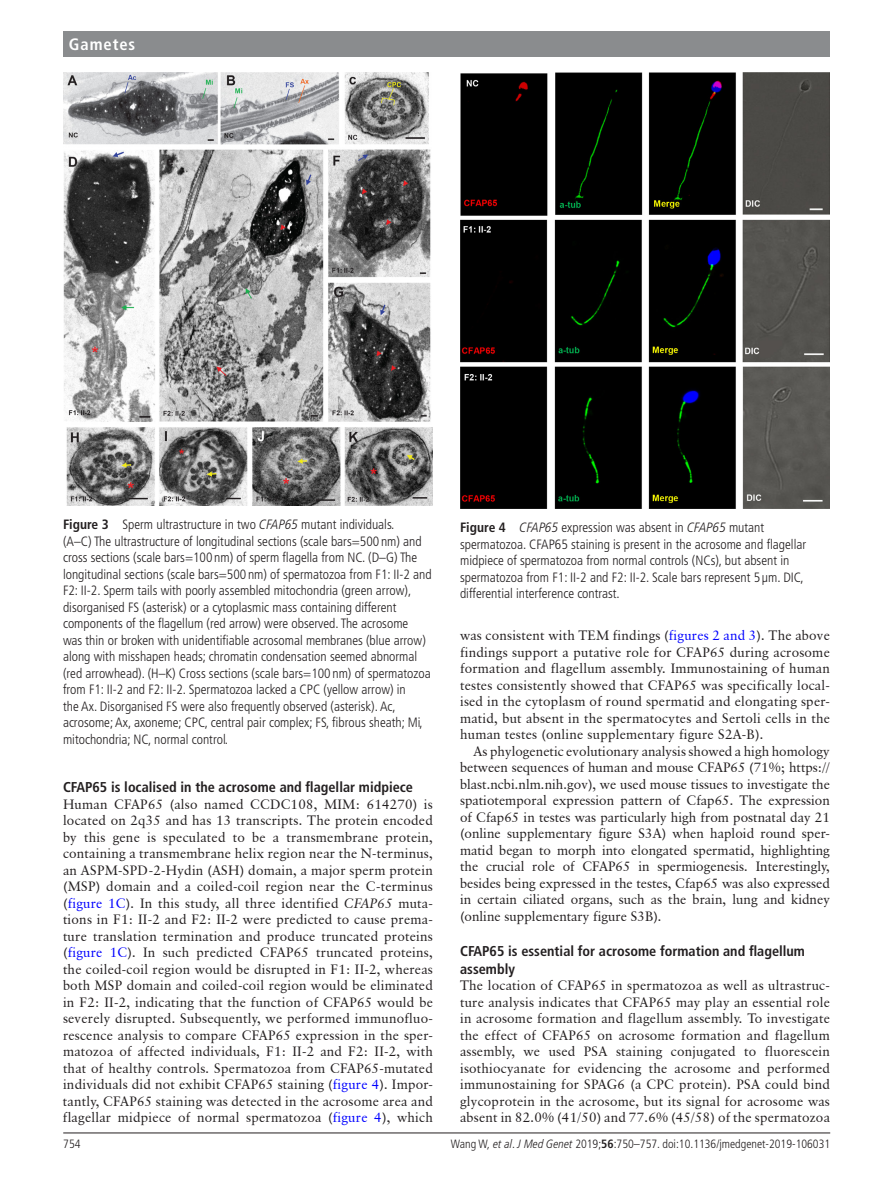
<style>
.page{position:relative;width:893px;height:1191px;background:#fff}
.page>*{position:absolute;margin:0;border:0;box-sizing:border-box;transform-origin:0 0}
.t1{font:700 condensed 16.5px "Frutiger LT Pro";letter-spacing:.055em;color:#fff}
.t2{font:700 condensed 14.25px/17.2px "Frutiger LT Pro";color:#231f20}
.t3{font:13.5px/16.5px "Classical Garamond BT";letter-spacing:.015em;color:#231f20;text-align:justify}
.t4{font:300 condensed 13.5px/16.5px "Frutiger LT Pro";color:#231f20}
.t5{font:300 condensed 12px "Frutiger LT Pro";color:#231f20}
.s1{font-weight:700}
.s2{font-style:italic}
.s3{color:#00f}
</style>
<div class="page">
<hr style="left:63px;top:1132px;width:767px;height:1px;background:#231f20">
<div style="left:63px;top:31px;width:767px;height:25px;background:#8a8c8e"></div>
<img style="left:460px;top:72px;width:370px;height:436px">
<img style="left:63px;top:72px;width:370px;height:433px">
<p class="t1" style="left:69px;top:34px;width:68px">Gametes</p>
<p class="t4" style="left:63px;top:516px;width:370px"><span class="s1">Figure 3</span> Sperm ultrastructure in two <span class="s2">CFAP65</span> mutant individuals.<br>(A–C) The ultrastructure of longitudinal sections (scale bars=500 nm) and cross sections (scale bars=100 nm) of sperm flagella from NC. (D–G) The longitudinal sections (scale bars=500 nm) of spermatozoa from F1: II-2 and F2: II -2. Sperm tails with poorly assembled mitochondria (green arrow), disorganised FS (asterisk) or a cytoplasmic mass containing different components of the flagellum (red arrow) were observed. The acrosome<br>was thin or broken with unidentifiable acrosomal membranes (blue arrow) along with misshapen heads; chromatin condensation seemed abnormal (red arrowhead). (H–K) Cross sections (scale bars=100 nm) of spermatozoa from F1: II-2 and F2: II-2. Spermatozoa lacked a CPC (yellow arrow) in<br>the Ax. Disorganised FS were also frequently observed (asterisk). Ac, acrosome; Ax, axoneme; CPC, central pair complex; FS, fibrous sheath; Mi, mitochondria; NC, normal control.</p>
<p class="t2" style="left:63px;top:778px;width:352px">CFAP65 is localised in the acrosome and flagellar midpiece</p>
<p class="t3" style="left:63px;top:795px;width:371px">Human CFAP65 (also named CCDC108, MIM: 614270) is located on 2q35 and has 13 transcripts. The protein encoded by this gene is speculated to be a transmembrane protein, containing a transmembrane helix region near the N-terminus, an ASPM-SPD-2-Hydin (ASH) domain, a major sperm protein (MSP) domain and a coiled-coil region near the C-terminus (<span class="s3">figure 1C</span>). In this study, all three identified <span class="s2">CFAP65</span> muta&shy;tions in F1: II-2 and F2: II-2 were predicted to cause prema&shy;ture translation termination and produce truncated proteins (<span class="s3">figure 1C</span>). In such predicted CFAP65 truncated proteins, the coiled-coil region would be disrupted in F1: II-2, whereas both MSP domain and coiled-coil region would be eliminated in F2: II-2, indicating that the function of CFAP65 would be severely disrupted. Subsequently, we performed immunofluo&shy;rescence analysis to compare CFAP65 expression in the sper&shy;matozoa of affected individuals, F1: II-2 and F2: II-2, with that of healthy controls. Spermatozoa from CFAP65-mutated individuals did not exhibit CFAP65 staining (<span class="s3">figure 4</span>). Impor&shy;tantly, CFAP65 staining was detected in the acrosome area and flagellar midpiece of normal spermatozoa (<span class="s3">figure 4</span>), which</p>
<p class="t4" style="left:460px;top:519px;width:348px"><span class="s1">Figure 4</span> <span class="s2">CFAP65</span> expression was absent in <span class="s2">CFAP65</span> mutant spermatozoa. CFAP65 staining is present in the acrosome and flagellar midpiece of spermatozoa from normal controls (NCs), but absent in spermatozoa from F1: II-2 and F2: II-2. Scale bars represent 5 µm. DIC, differential interference contrast.</p>
<p class="t3" style="left:460px;top:627px;width:371px">was consistent with TEM findings (<span class="s3">figures 2 and 3</span>). The above findings support a putative role for CFAP65 during acrosome formation and flagellum assembly. Immunostaining of human testes consistently showed that CFAP65 was specifically local&shy;ised in the cytoplasm of round spermatid and elongating sper&shy;matid, but absent in the spermatocytes and Sertoli cells in the human testes (online supplementary figure S2A-B).</p>
<p class="t3" style="left:460px;top:743px;width:371px;text-indent:14px">As phylogenetic evolutionary analysis showed a high homology between sequences of human and mouse CFAP65 (71%; https:// blast.ncbi.nlm.nih.gov), we used mouse tissues to investigate the spatiotemporal expression pattern of Cfap65. The expression of Cfap65 in testes was particularly high from postnatal day 21 (online supplementary figure S3A) when haploid round sper&shy;matid began to morph into elongated spermatid, highlighting the crucial role of CFAP65 in spermiogenesis. Interestingly, besides being expressed in the testes, Cfap65 was also expressed in certain ciliated organs, such as the brain, lung and kidney (online supplementary figure S3B).</p>
<p class="t2" style="left:460px;top:942px;width:346px">CFAP65 is essential for acrosome formation and flagellum assembly</p>
<p class="t3" style="left:460px;top:977px;width:371px">The location of CFAP65 in spermatozoa as well as ultrastruc&shy;ture analysis indicates that CFAP65 may play an essential role in acrosome formation and flagellum assembly. To investigate the effect of CFAP65 on acrosome formation and flagellum assembly, we used PSA staining conjugated to fluorescein isothiocyanate for evidencing the acrosome and performed immunostaining for SPAG6 (a CPC protein). PSA could bind glycoprotein in the acrosome, but its signal for acrosome was absent in 82.0% (41/50) and 77.6% (45/58) of the spermatozoa</p>
<p class="t5" style="left:63px;top:1136px;width:19px">754</p>
<p class="t5" style="left:451px;top:1136px;width:381px">Wang W<span class="s2">, et al</span>. <span class="s2">J Med Genet</span> 2019;<span class="s1">56</span>:750–757. doi:10.1136/jmedgenet-2019-106031</p>
</div>
